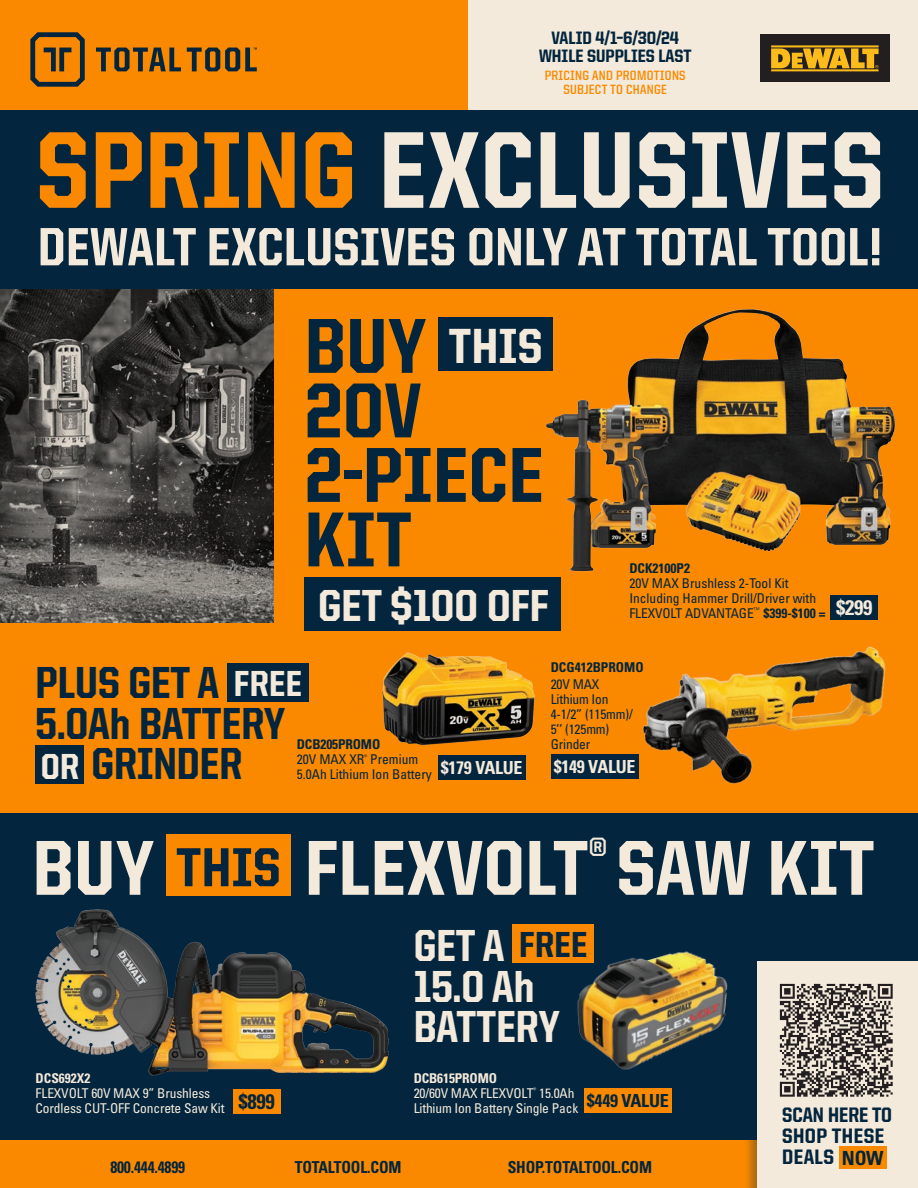
<style>
.page{position:relative;width:918px;height:1188px;background:#fff}
.page>*{position:absolute;margin:0;border:0;box-sizing:border-box;transform-origin:0 0}
.t1{font:800 109.5px "United Sans Semi Cond";letter-spacing:.01em;color:#f4eadb}
.t2{font:800 78px "United Sans Semi Cond";letter-spacing:.01em;color:#f4eadb}
.t3{font:800 78px "United Sans Semi Cond";letter-spacing:.01em;color:#03253d}
.t4{font:800 55.05px "United Sans Semi Cond";color:#03253d}
.t5{font:800 54px "United Sans Semi Cond";letter-spacing:.01em;color:#f4eadb}
.t6{font:800 49.5px "United Sans Semi Cond";color:#f4eadb}
.t7{font:800 45px "United Sans Semi Cond";color:#f4eadb}
.t8{font:800 45px "United Sans Semi Cond";color:#03253d}
.t9{font:800 36.3px "United Sans Semi Cond";letter-spacing:.01em;color:#f4eadb}
.t10{font:800 36.3px "United Sans Semi Cond";color:#03253d}
.t11{font:800 21px/21px "United Sans Semi Cond";letter-spacing:.02em;color:#03253d}
.t12{font:700 condensed 21px "Univers LT Pro";color:#f4eadb}
.t13{font:700 condensed 21px "Univers LT Pro";color:#03253d}
.t14{font:800 18px "United Sans Semi Cond";color:#03253d}
.t15{font:700 condensed 18px "Univers LT Pro";letter-spacing:-.015em;color:#f4eadb}
.t16{font:700 condensed 18px "Univers LT Pro";letter-spacing:-.015em;color:#03253d}
.t17{font:700 condensed 16.5px "Univers LT Pro";letter-spacing:-.01em;color:#03253d;scale:.95 1}
.t18{font:condensed 13.5px "Univers LT Pro";color:#03253d}
.t19{font:condensed 13.5px "Univers LT Pro";letter-spacing:-.01em;color:#f4eadb}
.t20{font:700 13.5px "United Sans Semi Cond";letter-spacing:.02em;color:#fa8900}
.t21{font:700 condensed 13.5px "Univers LT Pro";color:#03253d}
.t22{font:700 condensed 13.5px "Univers LT Pro";letter-spacing:-.01em;color:#f4eadb}
.s1{color:#fa8900}
.s2{font-weight:700}
.s3{font-family:"Univers LT Pro";font-weight:700;font-stretch:condensed;font-size:19.5px}
</style>
<div class="page">
<div style="left:0;top:678px;width:918px;height:490px;background:#03253d"></div>
<div style="left:0;top:263px;width:918px;height:549px;background:#fa8900"></div>
<img style="left:0;top:288px;width:273px;height:334px">
<div style="left:438px;top:317px;width:115px;height:54px;background:#03253d"></div>
<div style="left:305px;top:577px;width:256px;height:54px;background:#03253d"></div>
<div style="left:166px;top:834px;width:124px;height:62px;background:#fa8900"></div>
<div style="left:227px;top:663px;width:82px;height:38px;background:#03253d"></div>
<div style="left:36px;top:745px;width:48px;height:39px;background:#03253d"></div>
<div style="left:0;top:93px;width:918px;height:195px;background:#03253d"></div>
<div style="left:468px;top:0;width:450px;height:110px;background:#f4eadb"></div>
<div style="left:0;top:0;width:468px;height:110px;background:#fa8900"></div>
<svg style="left:96px;top:48px;width:161px;height:23px"></svg>
<svg style="left:30px;top:32px;width:55px;height:55px"></svg>
<div style="left:760px;top:34px;width:129px;height:48px;background:#231f20"></div>
<svg style="left:771px;top:45px;width:108px;height:26px"></svg>
<div style="left:0;top:1141px;width:918px;height:47px;background:#fa8900"></div>
<div style="left:744px;top:950px;width:174px;height:238px;background:#03253d;opacity:.33"></div>
<div style="left:757px;top:962px;width:161px;height:226px;background:#f4eadb"></div>
<div style="left:839px;top:1147px;width:47px;height:22px;background:#fa8900"></div>
<img style="left:546px;top:309px;width:350px;height:263px">
<div style="left:831px;top:595px;width:47px;height:24px;background:#03253d"></div>
<div style="left:438px;top:755px;width:88px;height:24px;background:#03253d"></div>
<img style="left:381px;top:652px;width:154px;height:94px">
<img style="left:638px;top:646px;width:248px;height:138px">
<div style="left:551px;top:754px;width:87px;height:25px;background:#03253d"></div>
<div style="left:512px;top:924px;width:82px;height:39px;background:#fa8900"></div>
<img style="left:577px;top:951px;width:151px;height:119px">
<div style="left:584px;top:1088px;width:88px;height:25px;background:#fa8900"></div>
<img style="left:35px;top:909px;width:354px;height:193px">
<div style="left:233px;top:1090px;width:47px;height:24px;background:#fa8900"></div>
<img style="left:779px;top:983px;width:114px;height:114px">
<p class="t14" style="left:551px;top:29px;width:129px">VALID 4/1–6/30/24</p>
<p class="t14" style="left:539px;top:47px;width:154px">WHILE SUPPLIES LAST</p>
<p class="t20" style="left:545px;top:69px;width:142px">PRICING AND PROMOTIONS</p>
<p class="t20" style="left:564px;top:82px;width:105px">SUBJECT TO CHANGE</p>
<p class="t1" style="left:36px;top:112px;width:849px"><span class="s1">SPRING</span> EXCLUSIVES</p>
<p class="t5" style="left:38px;top:218px;width:846px">DEWALT EXCLUSIVES ONLY AT TOTAL TOOL!</p>
<p class="t3" style="left:305px;top:304px;width:123px">BUY</p>
<p class="t6" style="left:449px;top:320px;width:95px">THIS</p>
<p class="t3" style="left:305px;top:369px;width:118px">20V</p>
<p class="t3" style="left:305px;top:433px;width:240px">2-PIECE</p>
<p class="t3" style="left:305px;top:498px;width:109px">KIT</p>
<p class="t7" style="left:318px;top:581px;width:232px">GET $100 OFF</p>
<p class="t21" style="left:629px;top:560px;width:62px">DCK2100P2</p>
<p class="t18" style="left:629px;top:574px;width:161px">20V MAX Brushless 2-Tool Kit</p>
<p class="t18" style="left:629px;top:589px;width:188px">Including Hammer Drill/Driver with</p>
<p class="t18" style="left:629px;top:604px;width:198px">FLEXVOLT ADVANTAGE<sup>™</sup> <span class="s2">$399-$100 =</span></p>
<p class="t12" style="left:836px;top:594px;width:38px">$299</p>
<p class="t8" style="left:36px;top:659px;width:185px">PLUS GET A</p>
<p class="t9" style="left:234px;top:664px;width:70px">FREE</p>
<p class="t8" style="left:36px;top:699px;width:251px">5.0Ah BATTERY</p>
<p class="t9" style="left:41px;top:747px;width:40px">OR</p>
<p class="t8" style="left:91px;top:740px;width:152px">GRINDER</p>
<p class="t21" style="left:297px;top:736px;width:85px">DCB205PROMO</p>
<p class="t18" style="left:297px;top:751px;width:123px">20V MAX XR<sup>®</sup> Premium</p>
<p class="t18" style="left:297px;top:766px;width:136px">5.0Ah Lithium Ion Battery</p>
<p class="t15" style="left:441px;top:756px;width:83px">$179 VALUE</p>
<p class="t21" style="left:551px;top:659px;width:94px">DCG412BPROMO</p>
<p class="t18" style="left:551px;top:675px;width:50px">20V MAX</p>
<p class="t18" style="left:551px;top:690px;width:59px">Lithium Ion</p>
<p class="t18" style="left:551px;top:705px;width:84px">4-1/2” (115mm)/</p>
<p class="t18" style="left:551px;top:720px;width:60px">5’’ (125mm)</p>
<p class="t18" style="left:551px;top:735px;width:41px">Grinder</p>
<p class="t15" style="left:554px;top:756px;width:83px">$149 VALUE</p>
<p class="t2" style="left:33px;top:826px;width:123px">BUY</p>
<p class="t4" style="left:176px;top:838px;width:106px">THIS</p>
<p class="t2" style="left:305px;top:826px;width:571px">FLEXVOLT<sup>®</sup> SAW KIT</p>
<p class="t22" style="left:36px;top:1069px;width:56px">DCS692X2</p>
<p class="t19" style="left:36px;top:1084px;width:176px">FLEXVOLT 60V MAX 9” Brushless</p>
<p class="t19" style="left:36px;top:1099px;width:190px">Cordless CUT-OFF Concrete Saw Kit</p>
<p class="t13" style="left:238px;top:1089px;width:38px">$899</p>
<p class="t7" style="left:414px;top:922px;width:92px">GET A</p>
<p class="t10" style="left:519px;top:925px;width:70px">FREE</p>
<p class="t7" style="left:414px;top:962px;width:122px">15.0 Ah</p>
<p class="t7" style="left:414px;top:1003px;width:148px">BATTERY</p>
<p class="t22" style="left:414px;top:1069px;width:85px">DCB615PROMO</p>
<p class="t19" style="left:414px;top:1084px;width:162px">20/60V MAX FLEXVOLT<sup>®</sup> 15.0Ah</p>
<p class="t19" style="left:414px;top:1099px;width:166px">Lithium Ion Battery Single Pack</p>
<p class="t16" style="left:587px;top:1089px;width:83px">$449 VALUE</p>
<p class="t17" style="left:110px;top:1157px;width:80px">800.444.4899</p>
<p class="t17" style="left:295px;top:1157px;width:114px">TOTALTOOL.COM</p>
<p class="t17" style="left:508px;top:1157px;width:153px">SHOP.TOTALTOOL.COM</p>
<p class="t11" style="left:782px;top:1104px;width:112px">SCAN HERE TO<br>SHOP THESE<br>DEALS <span class="s3">NOW</span></p>
</div>
